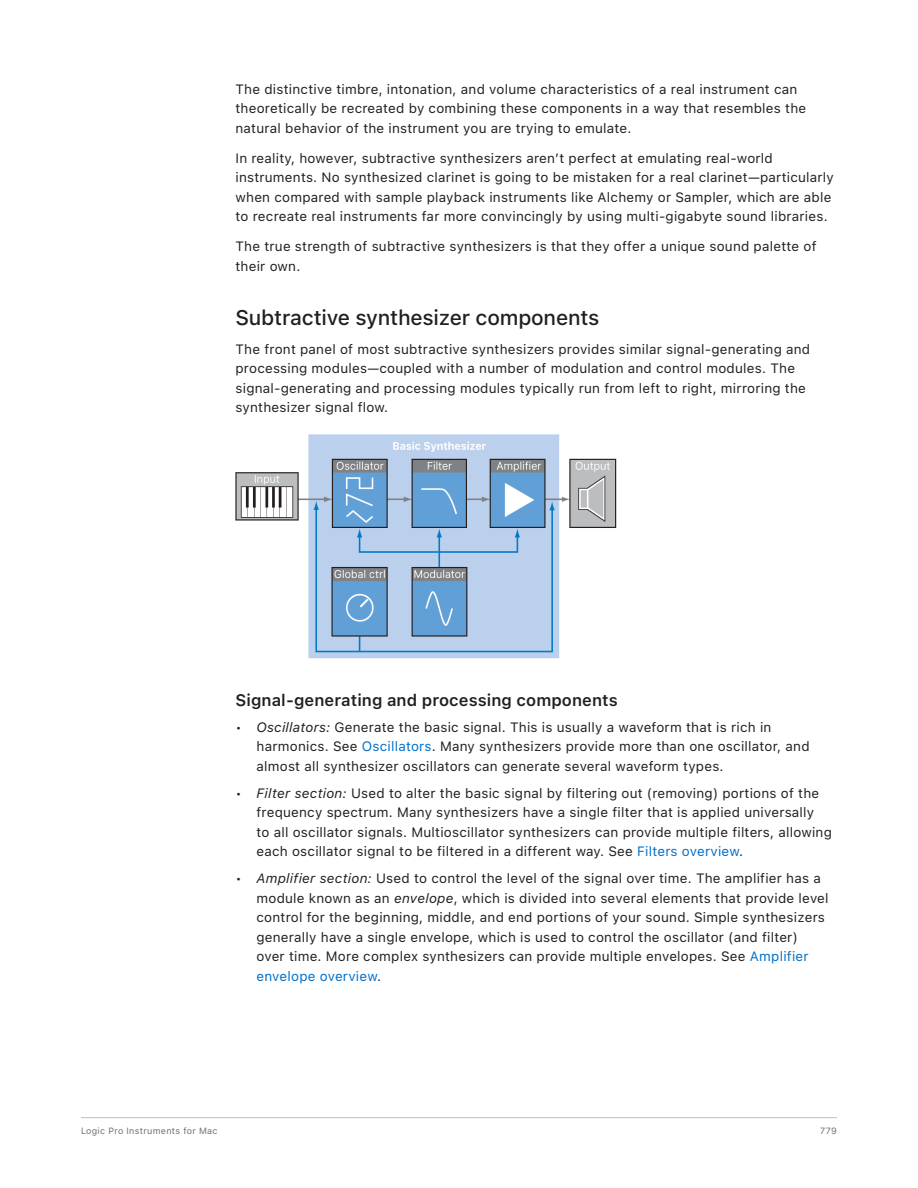
<style>
.page{position:relative;width:918px;height:1188px;background:#fff}
.page>*{position:absolute;margin:0;border:0;box-sizing:border-box;transform-origin:0 0}
.t1{font:500 21px "SF Pro Text";letter-spacing:-.01em;color:#231f20}
.t2{font:600 16.5px "SF Pro Text";letter-spacing:.005em;color:#231f20}
.t3{font:13.5px/19.5px "SF Pro Text";letter-spacing:.015em;color:#231f20}
.t4{font:9px "SF Pro Text";letter-spacing:.035em;color:#6c6d70}
.s1{font-style:italic}
.s2{color:#0070c9}
</style>
<div class="page">
<hr style="left:81px;top:1117px;width:756px;height:1px;background:#bcbdc0">
<img style="left:236px;top:435px;width:381px;height:223px">
<p class="t3" style="left:236px;top:79px;width:572px">The distinctive timbre, intonation, and volume characteristics of a real instrument can theoretically be recreated by combining these components in a way that resembles the natural behavior of the instrument you are trying to emulate.</p>
<p class="t3" style="left:236px;top:148px;width:600px">In reality, however, subtractive synthesizers aren’t perfect at emulating real-world instruments. No synthesized clarinet is going to be mistaken for a real clarinet—particularly when compared with sample playback instruments like Alchemy or Sampler, which are able to recreate real instruments far more convincingly by using multi-gigabyte sound libraries.</p>
<p class="t3" style="left:236px;top:237px;width:583px">The true strength of subtractive synthesizers is that they offer a unique sound palette of their own.</p>
<h1 class="t1" style="left:236px;top:305px;width:365px">Subtractive synthesizer components</h1>
<p class="t3" style="left:236px;top:340px;width:576px">The front panel of most subtractive synthesizers provides similar signal-generating and processing modules—coupled with a number of modulation and control modules. The signal-generating and processing modules typically run from left to right, mirroring the synthesizer signal flow.</p>
<p class="t2" style="left:236px;top:691px;width:384px">Signal-generating and processing components</p>
<p class="t3" style="left:256px;top:717px;width:555px;text-indent:-21px">• <span class="s1">Oscillators:</span> Generate the basic signal. This is usually a waveform that is rich in harmonics. See <span class="s2">Oscillators</span>. Many synthesizers provide more than one oscillator, and almost all synthesizer oscillators can generate several waveform types.</p>
<p class="t3" style="left:256px;top:783px;width:577px;text-indent:-21px">• <span class="s1">Filter section:</span> Used to alter the basic signal by filtering out (removing) portions of the frequency spectrum. Many synthesizers have a single filter that is applied universally<br>to all oscillator signals. Multioscillator synthesizers can provide multiple filters, allowing each oscillator signal to be filtered in a different way. See <span class="s2">Filters overview</span>.</p>
<p class="t3" style="left:256px;top:869px;width:574px;text-indent:-21px">• <span class="s1">Amplifier section:</span> Used to control the level of the signal over time. The amplifier has a module known as an <span class="s1">envelope</span>, which is divided into several elements that provide level control for the beginning, middle, and end portions of your sound. Simple synthesizers generally have a single envelope, which is used to control the oscillator (and filter) over time. More complex synthesizers can provide multiple envelopes. See <span class="s2">Amplifier envelope overview</span>.</p>
<p class="t4" style="left:81px;top:1125px;width:138px">Logic Pro Instruments for Mac</p>
<p class="t4" style="left:820px;top:1125px;width:18px">779</p>
</div>
